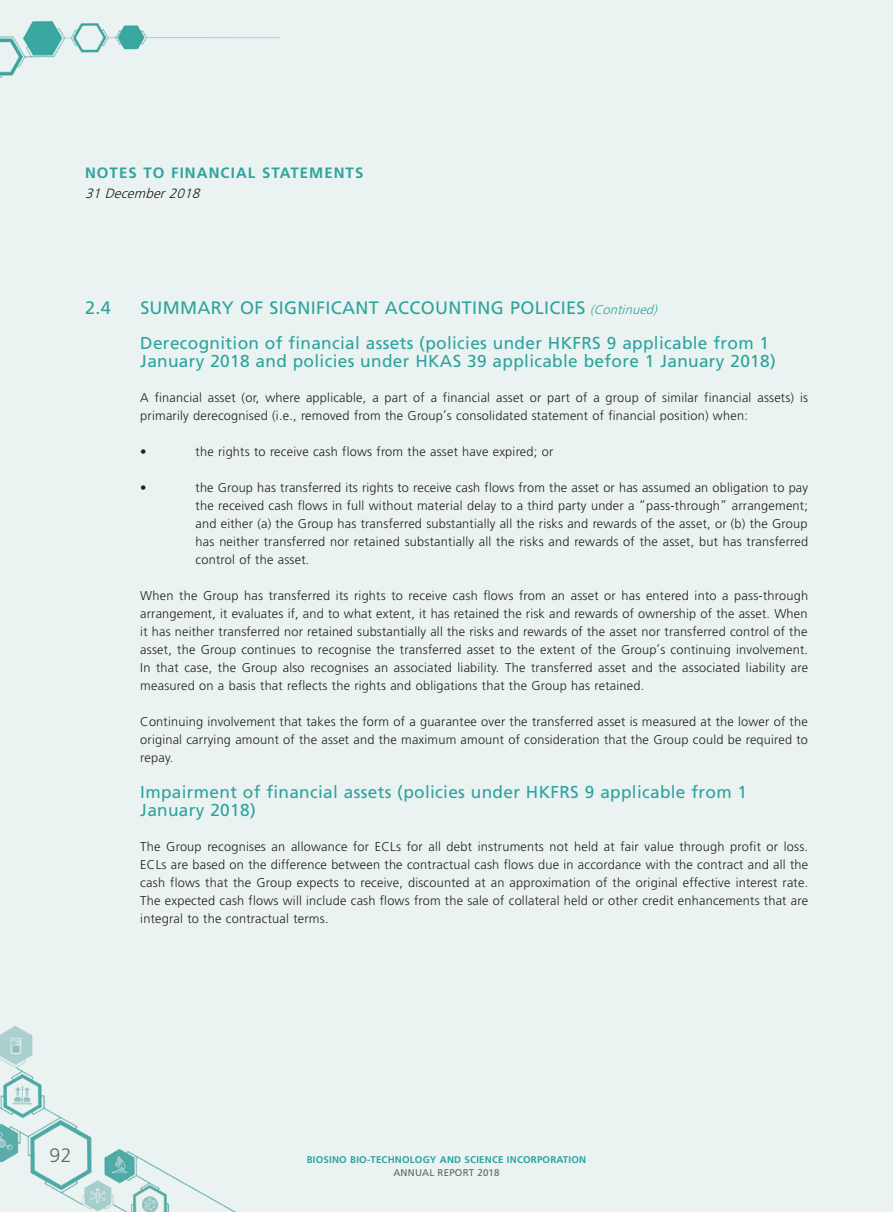
<style>
.page{position:relative;width:893px;height:1212px;background:#eaf3f2}
.page>*{position:absolute;margin:0;border:0;box-sizing:border-box;transform-origin:0 0}
.t1{font:300 19.5px "Frutiger LT Std";color:#636366}
.Heading_1{font:18px "Frutiger LT Std";letter-spacing:.02em;color:#2da39d}
.Heading_2{font:17.25px/18px "Frutiger LT Std";letter-spacing:.02em;color:#2da39d}
.t2{font:700 15px "Frutiger LT Std";letter-spacing:.07em;color:#2da39d}
.t3{font:italic 300 13.5px "Frutiger LT Std";color:#231f20}
.Body_Text{font:300 12.75px/18px "Frutiger LT Std";letter-spacing:.02em;color:#231f20;text-align:justify}
.t4{font:700 9.75px "Frutiger LT Std";letter-spacing:.02em;color:#2da39d}
.t5{font:9.75px "Frutiger LT Std";letter-spacing:.02em;color:#636366}
.s1{font-weight:300;font-style:italic;font-size:12.75px}
</style>
<div class="page">
<p class="t2" style="left:85px;top:164px;width:280px">NOTES TO FINANCIAL STATEMENTS</p>
<p class="t3" style="left:85px;top:186px;width:120px">31 December2018</p>
<p class="Heading_1" style="left:85px;top:297px;width:27px">2.4</p>
<p class="Heading_1" style="left:140px;top:297px;width:522px">SUMMARY OF SIGNIFICANT ACCOUNTING POLICIES <span class="s1">(Continued)</span></p>
<p class="Heading_2" style="left:140px;top:334px;width:637px">Derecognition of financial assets (policies under HKFRS 9 applicable from 1<br>January 2018 and policies under HKAS 39 applicable before 1 January 2018)</p>
<p class="Body_Text" style="left:140px;top:389px;width:669px">A financial asset (or, where applicable, a part of a financial asset or part of a group of similar financial assets) is primarily derecognised (i.e., removed from the Group’s consolidated statement of financial position) when:</p>
<p class="Body_Text" style="left:140px;top:443px;width:8px">•</p>
<p class="Body_Text" style="left:196px;top:443px;width:359px">the rights to receive cash flows from the asset have expired; or</p>
<p class="Body_Text" style="left:140px;top:479px;width:8px">•</p>
<p class="Body_Text" style="left:196px;top:479px;width:614px">the Group has transferred its rights to receive cash flows from the asset or has assumed an obligation to pay the received cash flows in full without material delay to a third party under a “pass-through” arrangement; and either (a) the Group has transferred substantially all the risks and rewards of the asset, or (b) the Group has neither transferred nor retained substantially all the risks and rewards of the asset, but has transferred control of the asset.</p>
<p class="Body_Text" style="left:140px;top:587px;width:669px">When the Group has transferred its rights to receive cash flows from an asset or has entered into a pass-through arrangement, it evaluates if, and to what extent, it has retained the risk and rewards of ownership of the asset. When it has neither transferred nor retained substantially all the risks and rewards of the asset nor transferred control of the asset, the Group continues to recognise the transferred asset to the extent of the Group’s continuing involvement.<br>In that case, the Group also recognises an associated liability. The transferred asset and the associated liability are measured on a basis that reflects the rights and obligations that the Group has retained.</p>
<p class="Body_Text" style="left:140px;top:713px;width:669px">Continuing involvement that takes the form of a guarantee over the transferred asset is measured at the lower of the original carrying amount of the asset and the maximum amount of consideration that the Group could be required to repay.</p>
<p class="Heading_2" style="left:140px;top:783px;width:608px">Impairment of financial assets (policies under HKFRS 9 applicable from 1<br>January 2018)</p>
<p class="Body_Text" style="left:140px;top:838px;width:669px">The Group recognises an allowance for ECLs for all debt instruments not held at fair value through profit or loss.<br>ECLs are based on the difference between the contractual cash flows due in accordance with the contract and all the cash flows that the Group expects to receive, discounted at an approximation of the original effective interest rate.<br>The expected cash flows will include cash flows from the sale of collateral held or other credit enhancements that are integral to the contractual terms.</p>
<h1 class="t1" style="left:50px;top:1144px;width:24px">92</h1>
<p class="t4" style="left:307px;top:1154px;width:281px">BIOSINO BIO-TECHNOLOGY AND SCIENCE INCORPORATION</p>
<p class="t5" style="left:393px;top:1166px;width:108px">ANNUAL REPORT 2018</p>
</div>
